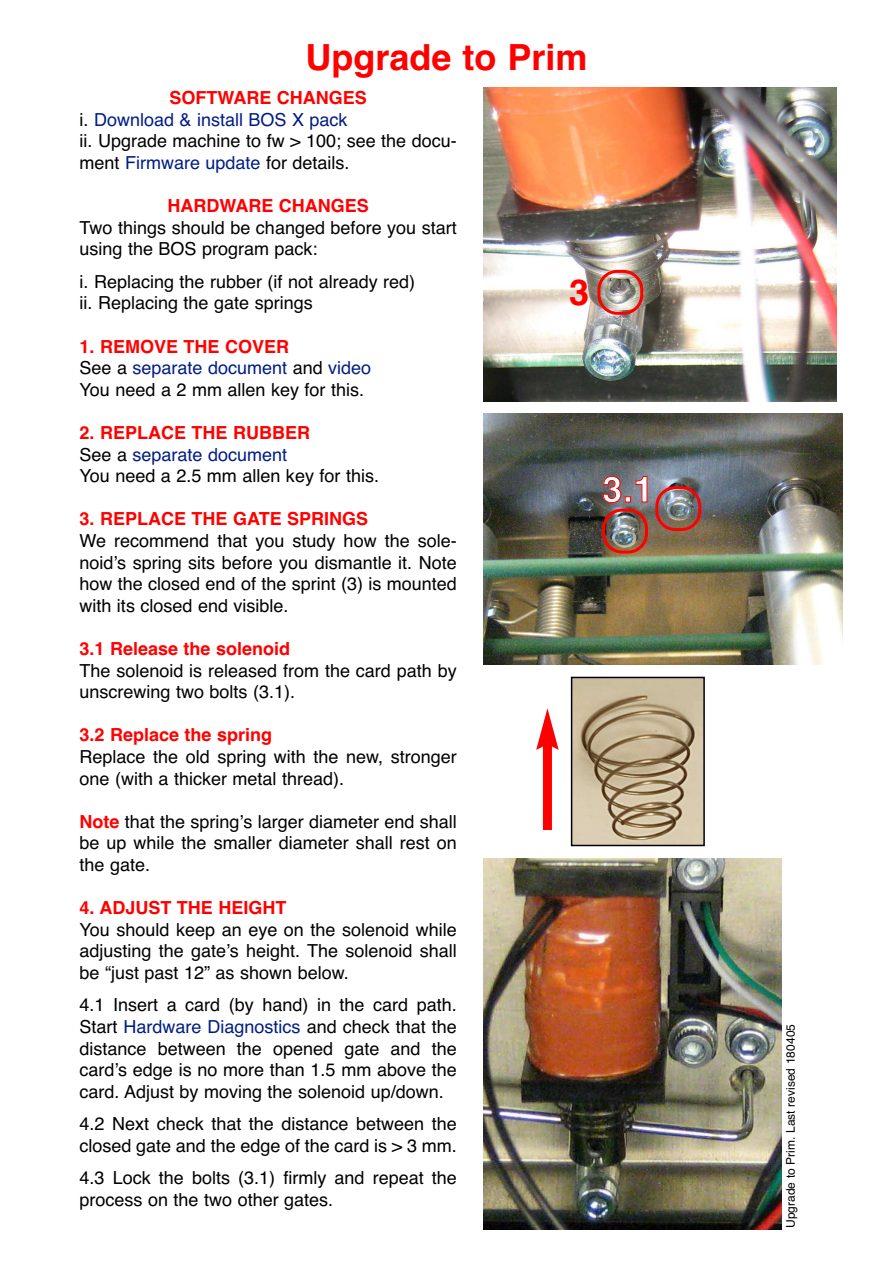
<style>
.page{position:relative;width:893px;height:1263px;background:#fff}
.page>*{position:absolute;margin:0;border:0;box-sizing:border-box;transform-origin:0 0}
.t1{font:700 36px "Helvetica";color:#f00}
.t2{font:700 36px "Helvetica";color:#fff}
.t3{font:18px/21.6px "Helvetica";color:#000}
.t4{font:700 18px "Helvetica";color:#f00}
.t5{font:12px "Helvetica";color:#000}
.s1{font-weight:700;color:#f00}
.s2{color:#001d85}
</style>
<div class="page">
<img style="left:483px;top:88px;width:353px;height:313px">
<div style="left:543px;top:742px;width:9px;height:88px;background:#f00"></div>
<svg style="left:536px;top:708px;width:23px;height:42px"></svg>
<img style="left:483px;top:413px;width:359px;height:252px">
<img style="left:655px;top:486px;width:46px;height:45px">
<img style="left:597px;top:270px;width:46px;height:45px">
<img style="left:602px;top:509px;width:46px;height:44px">
<svg style="left:603px;top:476px;width:44px;height:27px"></svg>
<img style="left:574px;top:680px;width:128px;height:163px">
<div style="left:571px;top:677px;width:134px;height:169px;border:2px solid #000"></div>
<img style="left:483px;top:858px;width:298px;height:371px">
<h1 class="t1" style="left:305px;top:37px;width:284px">Upgrade to Prim</h1>
<p class="t3" style="left:79px;top:87px;width:379px;text-indent:90px"><span class="s1">SOFTWARE CHANGES<br></span>i. <span class="s2">Download &amp; install BOS X pack<br></span>ii. Upgrade machine to fw &gt; 100; see the docu&shy;ment <span class="s2">Firmware update</span> for details.</p>
<p class="t4" style="left:167px;top:195px;width:203px">HARDWARE CHANGES</p>
<p class="t3" style="left:79px;top:217px;width:379px">Two things should be changed before you start using the BOS program pack:</p>
<p class="t3" style="left:80px;top:271px;width:337px">i. Replacing the rubber (if not already red) ii. Replacing the gate springs</p>
<p class="t3" style="left:80px;top:335px;width:293px"><span class="s1">1. REMOVE THE COVER<br></span>See a <span class="s2">separate document</span> and <span class="s2">video<br></span>You need a 2 mm allen key for this.</p>
<p class="t3" style="left:79px;top:422px;width:301px"><span class="s1">2. REPLACE THE RUBBER<br></span>See a <span class="s2">separate document<br></span>You need a 2.5 mm allen key for this.</p>
<p class="t4" style="left:80px;top:509px;width:290px">3. REPLACE THE GATE SPRINGS</p>
<p class="t3" style="left:79px;top:530px;width:379px;text-align:justify">We recommend that you study how the sole&shy;noid’s spring sits before you dismantle it. Note how the closed end of the sprint (3) is mounted with its closed end visible.</p>
<p class="t4" style="left:79px;top:638px;width:212px">3.1 Release the solenoid</p>
<p class="t3" style="left:79px;top:659px;width:379px">The solenoid is released from the card path by unscrewing two bolts (3.1).</p>
<p class="t4" style="left:79px;top:725px;width:194px">3.2 Replace the spring</p>
<p class="t3" style="left:79px;top:746px;width:379px">Replace the old spring with the new, stronger one (with a thicker metal thread).</p>
<p class="t3" style="left:80px;top:811px;width:379px;text-align:justify"><span class="s1">Note</span> that the spring’s larger diameter end shall be up while the smaller diameter shall rest on the gate.</p>
<p class="t4" style="left:80px;top:897px;width:208px">4. ADJUST THE HEIGHT</p>
<p class="t3" style="left:79px;top:919px;width:379px;text-align:justify">You should keep an eye on the solenoid while adjusting the gate’s height. The solenoid shall be “just past 12” as shown below.</p>
<p class="t3" style="left:79px;top:994px;width:379px;text-align:justify">4.1 Insert a card (by hand) in the card path.<br>Start <span class="s2">Hardware Diagnostics</span> and check that the distance between the opened gate and the card’s edge is no more than 1.5 mm above the card. Adjust by moving the solenoid up/down.</p>
<p class="t3" style="left:80px;top:1113px;width:379px">4.2 Next check that the distance between the closed gate and the edge of the card is &gt; 3 mm.</p>
<p class="t3" style="left:80px;top:1167px;width:379px">4.3 Lock the bolts (3.1) firmly and repeat the process on the two other gates.</p>
<h1 class="t1" style="left:569px;top:272px;width:22px">3</h1>
<h1 class="t2" style="left:602px;top:468px;width:53px">3.1</h1>
<p class="t5" style="left:783px;top:1228px;width:205px;rotate:-90deg">Upgrade to Prim. Last revised 180405</p>
</div>
